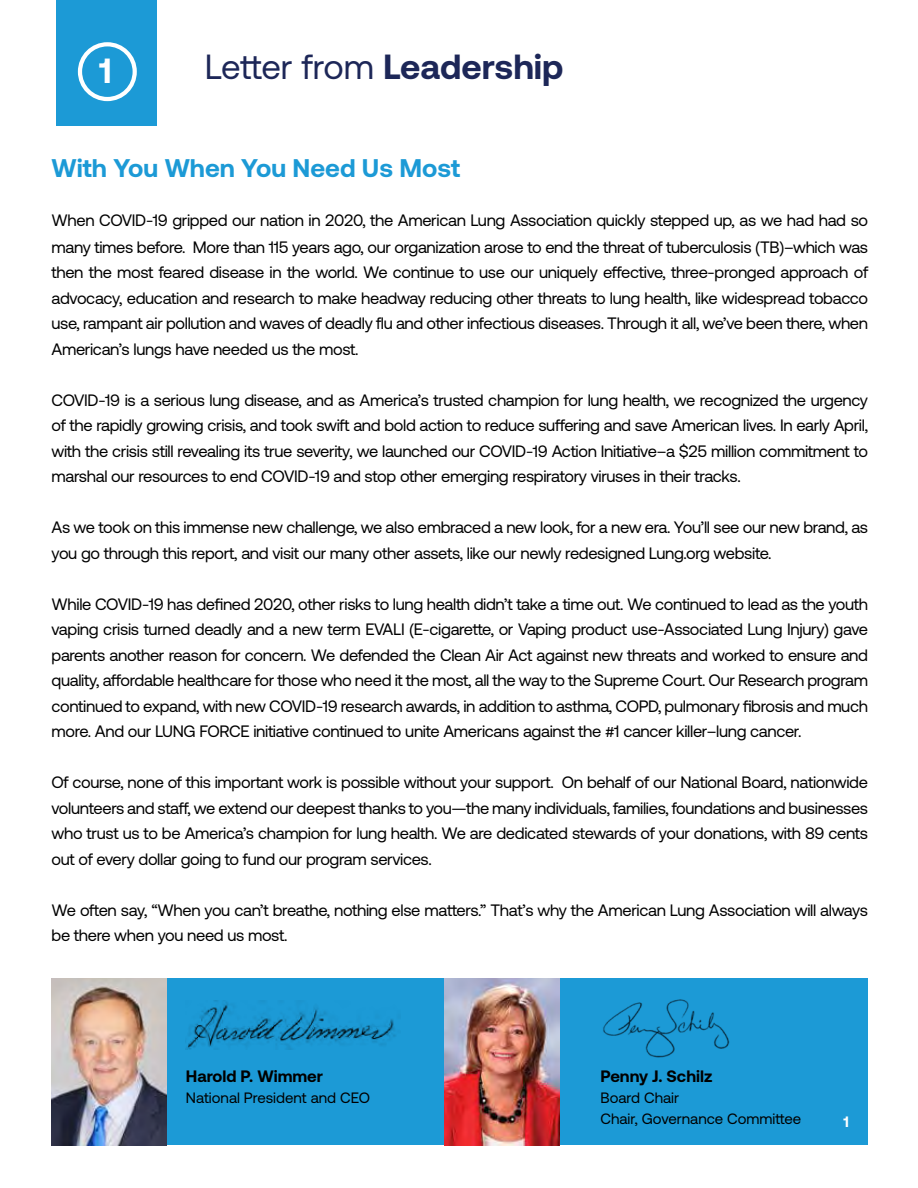
<style>
.page{position:relative;width:918px;height:1188px;background:#fff}
.page>*{position:absolute;margin:0;border:0;box-sizing:border-box;transform-origin:0 0}
.t1{font:34.95px "Aeonik";letter-spacing:-.005em;color:#1d2758}
.t2{font:700 34.95px "Aeonik";color:#fff}
.t3{font:700 25.5px "Aeonik";color:#1c9ad6}
.t4{font:16.5px/25.5px "Aeonik";letter-spacing:-.02em;color:#000;text-align:justify}
.t5{font:700 16.5px "Aeonik";color:#000}
.t6{font:15px/21px "Aeonik";color:#000}
.t7{font:700 15px "Aeonik";color:#fff}
.s1{font-weight:700}
</style>
<div class="page">
<div style="left:57px;top:0;width:100px;height:126px;background:#1c9ad6"></div>
<div style="left:78px;top:42px;width:59px;height:59px;border:4px solid #fff;border-radius:50%"></div>
<div style="left:52px;top:978px;width:816px;height:167px;background:#1c9ad6"></div>
<img style="left:52px;top:978px;width:114px;height:167px">
<img style="left:445px;top:978px;width:115px;height:167px">
<img style="left:186px;top:1000px;width:210px;height:49px">
<img style="left:603px;top:999px;width:127px;height:59px">
<h1 class="t2" style="left:99px;top:51px;width:14px">1</h1>
<h1 class="t1" style="left:205px;top:47px;width:360px">Letter from <span class="s1">Leadership</span></h1>
<h2 class="t3" style="left:52px;top:153px;width:410px">With You When You Need Us Most</h2>
<p class="t4" style="left:52px;top:206px;width:818px;line-height:27px">When COVID-19 gripped our nation in 2020, the American Lung Association quickly stepped up, as we had had so many times before. More than 115 years ago, our organization arose to end the threat of tuberculosis (TB)–which was</p>
<p class="t4" style="left:52px;top:260px;width:818px">then the most feared disease in the world. We continue to use our uniquely effective, three-pronged approach of advocacy, education and research to make headway reducing other threats to lung health, like widespread tobacco use, rampant air pollution and waves of deadly flu and other infectious diseases. Through it all, we’ve been there, when American’s lungs have needed us the most.</p>
<p class="t4" style="left:52px;top:387px;width:818px">COVID-19 is a serious lung disease, and as America’s trusted champion for lung health, we recognized the urgency of the rapidly growing crisis, and took swift and bold action to reduce suffering and save American lives. In early April, with the crisis still revealing its true severity, we launched our COVID-19 Action Initiative–a $25 million commitment to marshal our resources to end COVID-19 and stop other emerging respiratory viruses in their tracks.</p>
<p class="t4" style="left:52px;top:515px;width:818px">As we took on this immense new challenge, we also embraced a new look, for a new era. You’ll see our new brand, as you go through this report, and visit our many other assets, like our newly redesigned Lung.org website.</p>
<p class="t4" style="left:52px;top:591px;width:818px">While COVID-19 has defined 2020, other risks to lung health didn’t take a time out. We continued to lead as the youth vaping crisis turned deadly and a new term EVALI (E-cigarette, or Vaping product use-Associated Lung Injury) gave parents another reason for concern. We defended the Clean Air Act against new threats and worked to ensure and quality, affordable healthcare for those who need it the most, all the way to the Supreme Court. Our Research program continued to expand, with new COVID-19 research awards, in addition to asthma, COPD, pulmonary fibrosis and much more. And our LUNG FORCE initiative continued to unite Americans against the #1 cancer killer–lung cancer.</p>
<p class="t4" style="left:52px;top:770px;width:818px">Of course, none of this important work is possible without your support. On behalf of our National Board, nationwide volunteers and staff, we extend our deepest thanks to you—the many individuals, families, foundations and businesses who trust us to be America’s champion for lung health. We are dedicated stewards of your donations, with 89 cents out of every dollar going to fund our program services.</p>
<p class="t4" style="left:52px;top:897px;width:818px">We often say, “When you can’t breathe, nothing else matters.” That’s why the American Lung Association will always be there when you need us most.</p>
<p class="t5" style="left:186px;top:1066px;width:139px">Harold P. Wimmer</p>
<p class="t6" style="left:186px;top:1087px;width:186px">National President and CEO</p>
<p class="t5" style="left:600px;top:1066px;width:113px">Penny J. Schilz</p>
<p class="t6" style="left:600px;top:1087px;width:202px">Board Chair<br>Chair, Governance Committee</p>
<p class="t7" style="left:843px;top:1113px;width:7px">1</p>
</div>
